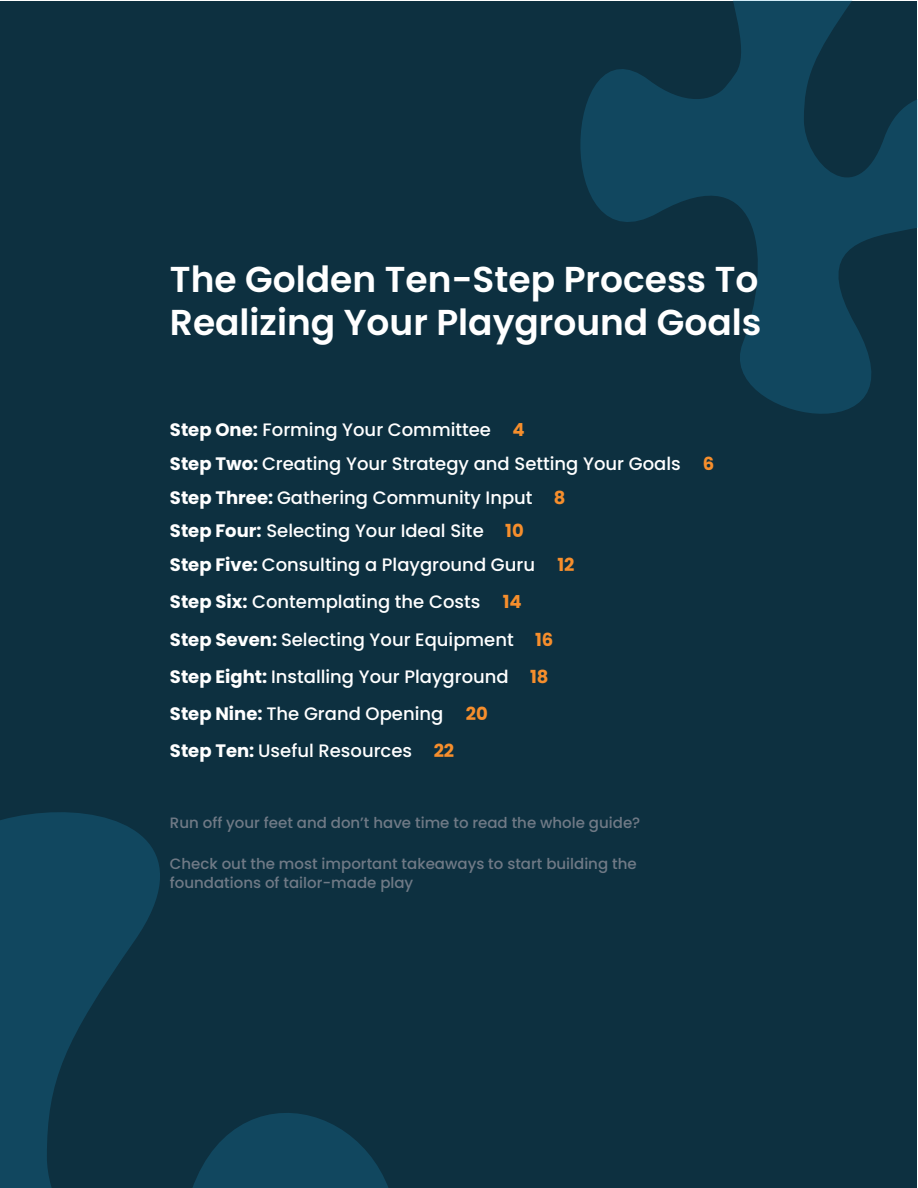
<style>
.page{position:relative;width:918px;height:1188px;background:#fff}
.page>*{position:absolute;margin:0;border:0;box-sizing:border-box;transform-origin:0 0}
.Heading_1{font:600 36px/43.2px "Poppins";color:#fff}
.Content_text{font:500 18px "Poppins";color:#fff}
.Content_text-2{font:700 18px "Poppins";color:#f68e2c}
.Header_Text{font:500 15px/19.5px "Poppins";color:#707a86}
.s1{font-weight:700}
</style>
<div class="page">
<div style="left:1px;top:1px;width:916px;height:1186px;background:#0d3040"></div>
<svg style="left:0;top:760px;width:417px;height:428px"></svg>
<svg style="left:580px;top:0;width:338px;height:414px"></svg>
<p class="Heading_1" style="left:170px;top:258px;width:593px">The Golden Ten-Step Process To<br>Realizing Your Playground Goals</p>
<p class="Content_text" style="left:170px;top:420px;width:323px"><span class="s1">Step One:</span> Forming Your Committee</p>
<p class="Content_text-2" style="left:512px;top:420px;width:14px">4</p>
<p class="Content_text" style="left:170px;top:453px;width:512px"><span class="s1">Step Two:</span> Creating Your Strategy and Setting Your Goals</p>
<p class="Content_text-2" style="left:703px;top:453px;width:13px">6</p>
<p class="Content_text" style="left:170px;top:487px;width:364px"><span class="s1">Step Three:</span> Gathering Community Input</p>
<p class="Content_text-2" style="left:554px;top:487px;width:13px">8</p>
<p class="Content_text" style="left:170px;top:521px;width:315px"><span class="s1">Step Four:</span> Selecting Your Ideal Site</p>
<p class="Content_text-2" style="left:505px;top:521px;width:20px">10</p>
<p class="Content_text" style="left:170px;top:555px;width:367px"><span class="s1">Step Five:</span> Consulting a Playground Guru</p>
<p class="Content_text-2" style="left:557px;top:555px;width:19px">12</p>
<p class="Content_text" style="left:170px;top:592px;width:312px"><span class="s1">Step Six:</span> Contemplating the Costs</p>
<p class="Content_text-2" style="left:503px;top:592px;width:20px">14</p>
<p class="Content_text" style="left:170px;top:629px;width:345px"><span class="s1">Step Seven:</span> Selecting Your Equipment</p>
<p class="Content_text-2" style="left:535px;top:629px;width:20px">16</p>
<p class="Content_text" style="left:170px;top:666px;width:340px"><span class="s1">Step Eight:</span> Installing Your Playground</p>
<p class="Content_text-2" style="left:530px;top:666px;width:20px">18</p>
<p class="Content_text" style="left:170px;top:703px;width:275px"><span class="s1">Step Nine:</span> The Grand Opening</p>
<p class="Content_text-2" style="left:466px;top:703px;width:24px">20</p>
<p class="Content_text" style="left:170px;top:740px;width:244px"><span class="s1">Step Ten:</span> Useful Resources</p>
<p class="Content_text-2" style="left:434px;top:740px;width:22px">22</p>
<p class="Header_Text" style="left:170px;top:813px;width:472px">Run off your feet and don’t have time to read the whole guide?</p>
<p class="Header_Text" style="left:170px;top:854px;width:468px">Check out the most important takeaways to start building the foundations of tailor-made play</p>
</div>
